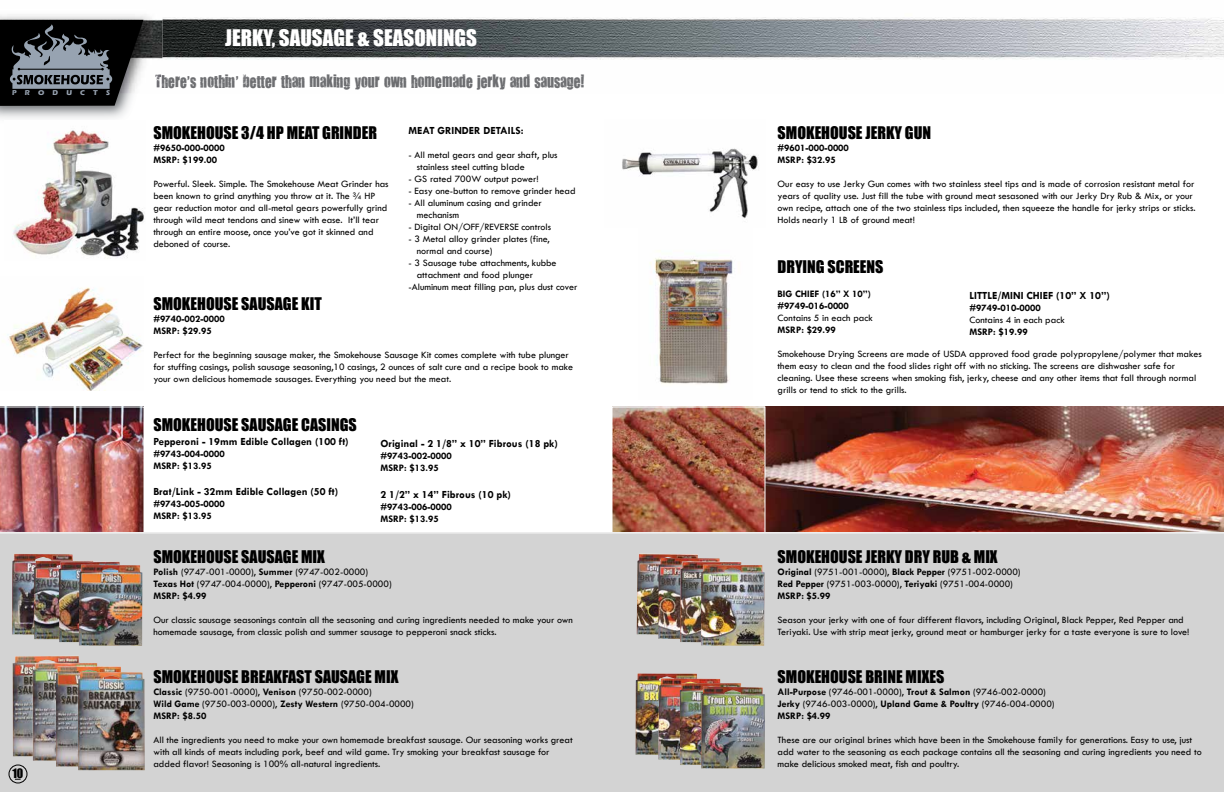
<style>
.page{position:relative;width:1224px;height:792px;background:#fff}
.page>*{position:absolute;margin:0;border:0;box-sizing:border-box;transform-origin:0 0}
.t1{font:21px "Impact";color:#fff}
.t2{font:16px "Impact";color:#000}
.t3{font:15px "You Are Loved";color:#6d6e71}
.t4{font:12px "Impact";color:#000}
.t5{font:700 11px "Tw Cen";color:#000}
.t6{font:10px/12px "Tw Cen";color:#000}
.t7{font:700 10px/12px "Tw Cen";color:#000}
.t8{font:700 7.2px "Eras ITC";letter-spacing:1.13em;color:#97a2b0}
.s1{font-weight:700}
</style>
<div class="page">
<img style="left:0;top:406px;width:144px;height:126px">
<img style="left:766px;top:407px;width:458px;height:125px">
<img style="left:614px;top:408px;width:150px;height:124px">
<div style="left:612px;top:406px;width:154px;height:130px;border:1px solid #fff"></div>
<div style="left:0;top:532px;width:1224px;height:260px;background:#d3d3d3"></div>
<img style="left:162px;top:17px;width:1062px;height:43px">
<img style="left:622px;top:148px;width:137px;height:71px">
<img style="left:650px;top:258px;width:83px;height:126px">
<img style="left:2px;top:287px;width:141px;height:104px">
<img style="left:12px;top:554px;width:63px;height:81px">
<img style="left:34px;top:561px;width:25px;height:78px">
<img style="left:59px;top:561px;width:63px;height:81px">
<img style="left:79px;top:565px;width:63px;height:81px">
<img style="left:13px;top:656px;width:68px;height:100px">
<img style="left:33px;top:663px;width:66px;height:98px">
<img style="left:56px;top:666px;width:68px;height:101px">
<img style="left:78px;top:672px;width:67px;height:98px">
<img style="left:637px;top:554px;width:63px;height:81px">
<img style="left:658px;top:558px;width:64px;height:81px">
<img style="left:680px;top:562px;width:63px;height:80px">
<img style="left:701px;top:565px;width:64px;height:81px">
<img style="left:636px;top:673px;width:64px;height:82px">
<img style="left:658px;top:678px;width:65px;height:82px">
<img style="left:680px;top:683px;width:64px;height:82px">
<img style="left:701px;top:687px;width:64px;height:82px">
<img style="left:0;top:15px;width:162px;height:104px">
<img style="left:155px;top:74px;width:7px;height:16px">
<svg style="left:0;top:20px;width:143px;height:86px;background:#3a3e41"></svg>
<img style="left:13px;top:130px;width:131px;height:128px">
<div style="left:9px;top:765px;width:18px;height:18px;border:1px solid #000;border-radius:50%"></div>
<p class="t8" style="left:12px;top:88px;width:100px">PRODUCTS</p>
<p class="t4" style="left:12px;top:764px;width:13px">10</p>
<h1 class="t1" style="left:225px;top:22px;width:253px">JERKY, SAUSAGE &amp; SEASONINGS</h1>
<h3 class="t3" style="left:155px;top:71px;width:431px">There’s nothin’ better than making your own homemade jerky and sausage!</h3>
<h2 class="t2" style="left:153px;top:121px;width:225px">SMOKEHOUSE 3/4 HP MEAT GRINDER</h2>
<p class="t7" style="left:153px;top:142px;width:73px">#9650-000-0000<br>MSRP: $199.00</p>
<p class="t6" style="left:153px;top:178px;width:237px">Powerful. Sleek. Simple. The Smokehouse Meat Grinder has been known to grind anything you throw at it. The ¾ HP gear reduction motor and all-metal gears powerfully grind through wild meat tendons and sinew with ease. It’ll tear through an entire moose, once you’ve got it skinned and deboned of course.</p>
<p class="t5" style="left:408px;top:124px;width:117px">MEAT GRINDER DETAILS:</p>
<p class="t6" style="left:417px;top:149px;width:142px;text-indent:-8px">- All metal gears and gear shaft, plus stainless steel cutting blade</p>
<p class="t6" style="left:408px;top:173px;width:132px">- GS rated 700W output power!</p>
<p class="t6" style="left:408px;top:185px;width:169px">- Easy one-button to remove grinder head</p>
<p class="t6" style="left:417px;top:197px;width:127px;text-indent:-8px">- All aluminum casing and grinder mechanism</p>
<p class="t6" style="left:408px;top:221px;width:144px">- Digital ON/OFF/REVERSE controls</p>
<p class="t6" style="left:417px;top:233px;width:134px;text-indent:-8px">- 3 Metal alloy grinder plates (fine, normal and course)</p>
<p class="t6" style="left:408px;top:257px;width:150px">- 3 Sausage tube attachments, kubbe</p>
<p class="t6" style="left:417px;top:269px;width:118px">attachment and food plunger</p>
<p class="t6" style="left:408px;top:281px;width:171px">-Aluminum meat filling pan, plus dust cover</p>
<h2 class="t2" style="left:153px;top:291px;width:170px">SMOKEHOUSE SAUSAGE KIT</h2>
<p class="t7" style="left:153px;top:312px;width:73px">#9740-002-0000<br>MSRP: $29.95</p>
<p class="t6" style="left:153px;top:349px;width:421px">Perfect for the beginning sausage maker, the Smokehouse Sausage Kit comes complete with tube plunger for stuffing casings, polish sausage seasoning,10 casings, 2 ounces of salt cure and a recipe book to make your own delicious homemade sausages. Everything you need but the meat.</p>
<h2 class="t2" style="left:153px;top:413px;width:205px">SMOKEHOUSE SAUSAGE CASINGS</h2>
<p class="t5" style="left:153px;top:434px;width:197px">Pepperoni - 19mm Edible Collagen (100 ft)</p>
<p class="t7" style="left:153px;top:447px;width:73px">#9743-004-0000<br>MSRP: $13.95</p>
<p class="t5" style="left:153px;top:485px;width:186px">Brat/Link - 32mm Edible Collagen (50 ft)</p>
<p class="t7" style="left:153px;top:497px;width:73px">#9743-005-0000<br>MSRP: $13.95</p>
<p class="t5" style="left:380px;top:437px;width:179px">Original - 2 1/8” x 10” Fibrous (18 pk)</p>
<p class="t7" style="left:380px;top:450px;width:73px">#9743-002-0000<br>MSRP: $13.95</p>
<p class="t5" style="left:380px;top:488px;width:132px">2 1/2” x 14” Fibrous (10 pk)</p>
<p class="t7" style="left:380px;top:500px;width:73px">#9743-006-0000<br>MSRP: $13.95</p>
<h2 class="t2" style="left:153px;top:544px;width:173px">SMOKEHOUSE SAUSAGE MIX</h2>
<p class="t6" style="left:153px;top:566px;width:240px"><span class="s1">Polish</span> (9747-001-0000), <span class="s1">Summer</span> (9747-002-0000)<br><span class="s1">Texas Hot</span> (9747-004-0000), <span class="s1">Pepperoni</span> (9747-005-0000)<br><span class="s1">MSRP: $4.99</span></p>
<p class="t6" style="left:153px;top:614px;width:421px">Our classic sausage seasonings contain all the seasoning and curing ingredients needed to make your own homemade sausage, from classic polish and summer sausage to pepperoni snack sticks.</p>
<h2 class="t2" style="left:153px;top:664px;width:246px">SMOKEHOUSE BREAKFAST SAUSAGE MIX</h2>
<p class="t6" style="left:153px;top:686px;width:262px"><span class="s1">Classic</span> (9750-001-0000), <span class="s1">Venison</span> (9750-002-0000)<br><span class="s1">Wild Game</span> (9750-003-0000), <span class="s1">Zesty Western</span> (9750-004-0000)<br><span class="s1">MSRP: $8.50</span></p>
<p class="t6" style="left:153px;top:734px;width:421px">All the ingredients you need to make your own homemade breakfast sausage. Our seasoning works great with all kinds of meats including pork, beef and wild game. Try smoking your breakfast sausage for added flavor! Seasoning is 100% all-natural ingredients.</p>
<h2 class="t2" style="left:778px;top:121px;width:155px">SMOKEHOUSE JERKY GUN</h2>
<p class="t7" style="left:778px;top:142px;width:73px">#9601-000-0000<br>MSRP: $32.95</p>
<p class="t6" style="left:778px;top:178px;width:419px">Our easy to use Jerky Gun comes with two stainless steel tips and is made of corrosion resistant metal for years of quality use. Just fill the tube with ground meat sesasoned with our Jerky Dry Rub &amp; Mix, or your own recipe, attach one of the two stainless tips included, then squeeze the handle for jerky strips or sticks.<br>Holds nearly 1 LB of ground meat!</p>
<h2 class="t2" style="left:778px;top:254px;width:107px">DRYING SCREENS</h2>
<p class="t7" style="left:778px;top:287px;width:95px">BIG CHIEF (16” X 10”) #9749-016-0000</p>
<p class="t6" style="left:778px;top:311px;width:97px">Contains 5 in each pack</p>
<p class="t7" style="left:778px;top:323px;width:60px">MSRP: $29.99</p>
<p class="t6" style="left:778px;top:347px;width:426px">Smokehouse Drying Screens are made of USDA approved food grade polypropylene/polymer that makes them easy to clean and the food slides right off with no sticking. The screens are dishwasher safe for cleaning. Usee these screens when smoking fish, jerky, cheese and any other items that fall through normal grills or tend to stick to the grills.</p>
<p class="t5" style="left:969px;top:289px;width:142px">LITTLE/MINI CHIEF (10” X 10”)</p>
<p class="t7" style="left:969px;top:301px;width:73px">#9749-010-0000</p>
<p class="t6" style="left:969px;top:314px;width:97px">Contains 4 in each pack</p>
<p class="t7" style="left:969px;top:325px;width:60px">MSRP: $19.99</p>
<h2 class="t2" style="left:778px;top:544px;width:222px">SMOKEHOUSE JERKY DRY RUB &amp; MIX</h2>
<p class="t6" style="left:778px;top:566px;width:245px"><span class="s1">Original</span> (9751-001-0000), <span class="s1">Black Pepper</span> (9751-002-0000)<br><span class="s1">Red Pepper</span> (9751-003-0000), <span class="s1">Teriyaki</span> (9751-004-0000)<br><span class="s1">MSRP: $5.99</span></p>
<p class="t6" style="left:778px;top:614px;width:413px">Season your jerky with one of four different flavors, including Original, Black Pepper, Red Pepper and<br>Teriyaki. Use with strip meat jerky, ground meat or hamburger jerky for a taste everyone is sure to love!</p>
<h2 class="t2" style="left:778px;top:664px;width:168px">SMOKEHOUSE BRINE MIXES</h2>
<p class="t6" style="left:778px;top:686px;width:279px"><span class="s1">All-Purpose</span> (9746-001-0000), <span class="s1">Trout &amp; Salmon</span> (9746-002-0000)<br><span class="s1">Jerky</span> (9746-003-0000), <span class="s1">Upland Game &amp; Poultry</span> (9746-004-0000)<br><span class="s1">MSRP: $4.99</span></p>
<p class="t6" style="left:778px;top:734px;width:426px">These are our original brines which have been in the Smokehouse family for generations. Easy to use, just add water to the seasoning as each package contains all the seasoning and curing ingredients you need to make delicious smoked meat, fish and poultry.</p>
</div>
